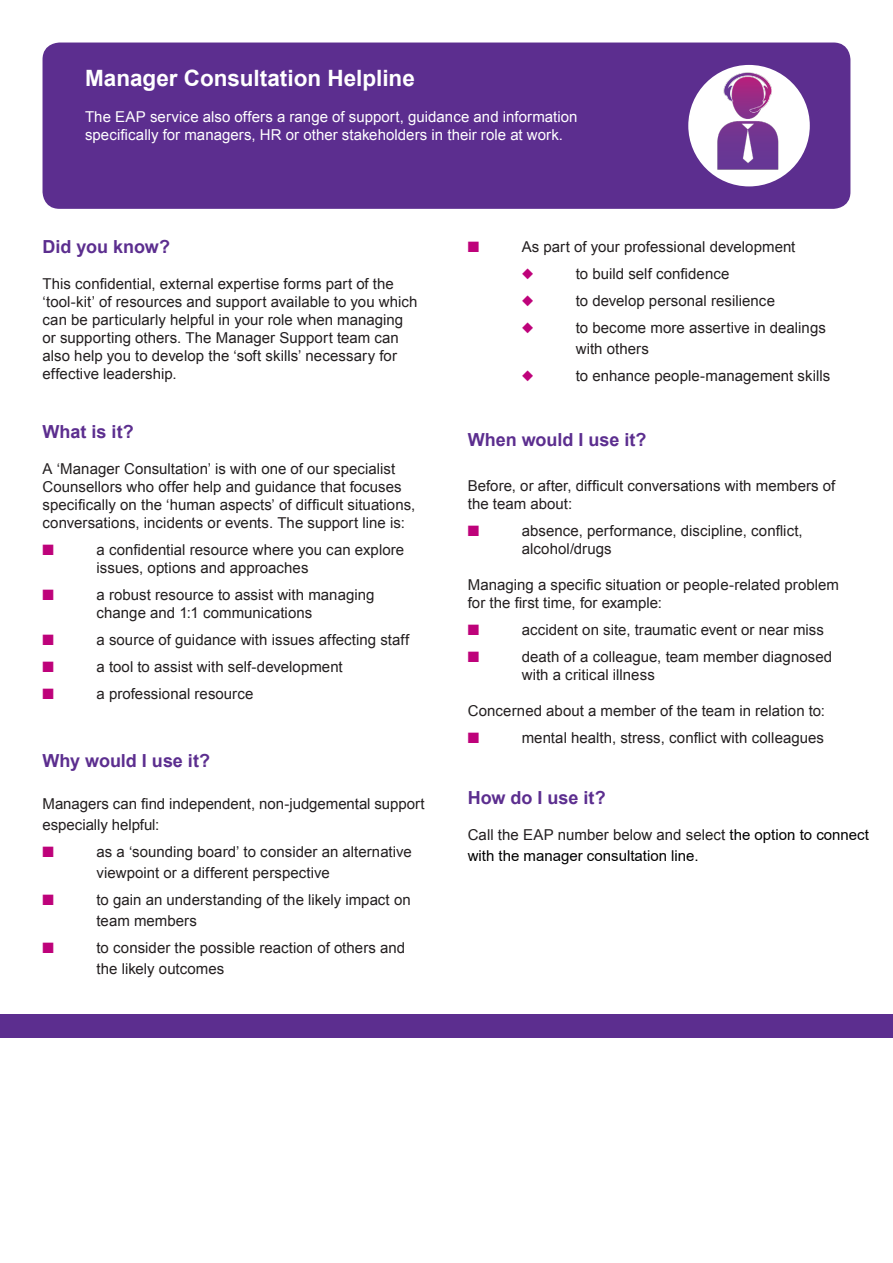
<style>
.page{position:relative;width:893px;height:1263px;background:#fff}
.page>*{position:absolute;margin:0;border:0;box-sizing:border-box;transform-origin:0 0}
.t1{font:700 22.5px "Arial";color:#fff}
.t2{font:700 18px "Arial";color:#5c2e8f}
.t3{font:15px/18px "Arial";letter-spacing:.005em;color:#231f20}
.t4{font:15px/18px "Arial";letter-spacing:.005em;color:#fff}
.t5{font:15px/20.4px "Arial";color:#000}
.t6{font:15px "Zapf Dingbats ITC";color:#be027a}
.s1{color:#231f20}
</style>
<div class="page">
<div style="left:43px;top:43px;width:807px;height:166px;background:#5c2e8f;border-radius:17px"></div>
<svg style="left:687px;top:64px;width:124px;height:124px"></svg>
<img style="left:693px;top:69px;width:108px;height:108px">
<div style="left:686px;top:63px;width:126px;height:126px;border:2px solid #5c2e8f;border-radius:50%"></div>
<div style="left:0;top:1014px;width:893px;height:23px;background:#5c2e8f"></div>
<p class="t1" style="left:85px;top:63px;width:331px">Manager Consultation Helpline</p>
<p class="t4" style="left:85px;top:108px;width:494px">The EAP service also offers a range of support, guidance and information specifically for managers, HR or other stakeholders in their role at work.</p>
<p class="t2" style="left:43px;top:235px;width:129px">Did you know?</p>
<p class="t3" style="left:43px;top:275px;width:377px">This confidential, external expertise forms part of the ‘tool-kit’ of resources and support available to you which can be particularly helpful in your role when managing or supporting others. The Manager Support team can also help you to develop the ‘soft skills’ necessary for effective leadership.</p>
<p class="t2" style="left:43px;top:420px;width:93px">What is it?</p>
<p class="t3" style="left:43px;top:460px;width:374px">A ‘Manager Consultation’ is with one of our specialist Counsellors who offer help and guidance that focuses specifically on the ‘human aspects’ of difficult situations, conversations, incidents or events. The support line is:</p>
<p class="t6" style="left:43px;top:543px;width:13px">■</p>
<p class="t3" style="left:97px;top:541px;width:309px">a confidential resource where you can explore</p>
<p class="t3" style="left:97px;top:559px;width:214px">issues, options and approaches</p>
<p class="t6" style="left:43px;top:588px;width:13px">■</p>
<p class="t3" style="left:97px;top:586px;width:279px">a robust resource to assist with managing</p>
<p class="t3" style="left:97px;top:604px;width:217px">change and 1:1 communications</p>
<p class="t6" style="left:43px;top:633px;width:13px">■</p>
<p class="t3" style="left:97px;top:631px;width:314px">a source of guidance with issues affecting staff</p>
<p class="t6" style="left:43px;top:660px;width:13px">■</p>
<p class="t3" style="left:97px;top:658px;width:248px">a tool to assist with self-development</p>
<p class="t6" style="left:43px;top:687px;width:13px">■</p>
<p class="t3" style="left:97px;top:685px;width:158px">a professional resource</p>
<p class="t2" style="left:43px;top:749px;width:169px">Why would I use it?</p>
<p class="t3" style="left:43px;top:793px;width:384px;line-height:21px">Managers can find independent, non-judgemental support especially helpful:</p>
<p class="t6" style="left:43px;top:845px;width:13px">■</p>
<p class="t3" style="left:97px;top:843px;width:317px">as a ‘sounding board’ to consider an alternative</p>
<p class="t3" style="left:97px;top:864px;width:235px">viewpoint or a different perspective</p>
<p class="t6" style="left:43px;top:893px;width:13px">■</p>
<p class="t3" style="left:97px;top:891px;width:316px">to gain an understanding of the likely impact on</p>
<p class="t3" style="left:97px;top:912px;width:102px">team members</p>
<p class="t6" style="left:43px;top:941px;width:13px">■</p>
<p class="t3" style="left:97px;top:939px;width:310px">to consider the possible reaction of others and</p>
<p class="t3" style="left:97px;top:960px;width:129px">the likely outcomes</p>
<p class="t6" style="left:468px;top:239px;width:13px">■</p>
<p class="t3" style="left:522px;top:238px;width:275px">As part of your professional development</p>
<p class="t3" style="left:576px;top:265px;width:155px">to build self confidence</p>
<p class="t3" style="left:576px;top:292px;width:201px">to develop personal resilience</p>
<p class="t3" style="left:576px;top:319px;width:252px">to become more assertive in dealings</p>
<p class="t3" style="left:576px;top:340px;width:75px">with others</p>
<p class="t3" style="left:576px;top:367px;width:256px">to enhance people-management skills</p>
<p class="t2" style="left:468px;top:428px;width:180px">When would I use it?</p>
<p class="t3" style="left:468px;top:477px;width:369px">Before, or after, difficult conversations with members of the team about:</p>
<p class="t6" style="left:468px;top:524px;width:13px">■</p>
<p class="t3" style="left:522px;top:522px;width:283px">absence, performance, discipline, conflict,</p>
<p class="t3" style="left:522px;top:540px;width:91px">alcohol/drugs</p>
<p class="t3" style="left:468px;top:576px;width:373px">Managing a specific situation or people-related problem for the first time, for example:</p>
<p class="t6" style="left:468px;top:623px;width:13px">■</p>
<p class="t3" style="left:522px;top:621px;width:304px">accident on site, traumatic event or near miss</p>
<p class="t6" style="left:468px;top:650px;width:13px">■</p>
<p class="t3" style="left:522px;top:648px;width:312px">death of a colleague, team member diagnosed</p>
<p class="t3" style="left:522px;top:666px;width:135px">with a critical illness</p>
<p class="t3" style="left:468px;top:702px;width:359px">Concerned about a member of the team in relation to:</p>
<p class="t6" style="left:468px;top:731px;width:13px">■</p>
<p class="t3" style="left:522px;top:729px;width:304px">mental health, stress, conflict with colleagues</p>
<p class="t2" style="left:468px;top:786px;width:139px">How do I use it?</p>
<p class="t5" style="left:468px;top:825px;width:403px"><span class="s1">Call the EAP number below and select</span> the option to connect with the manager consultation line.</p>
<p class="t3" style="left:791px;top:826px;width:6px">.</p>
</div>
